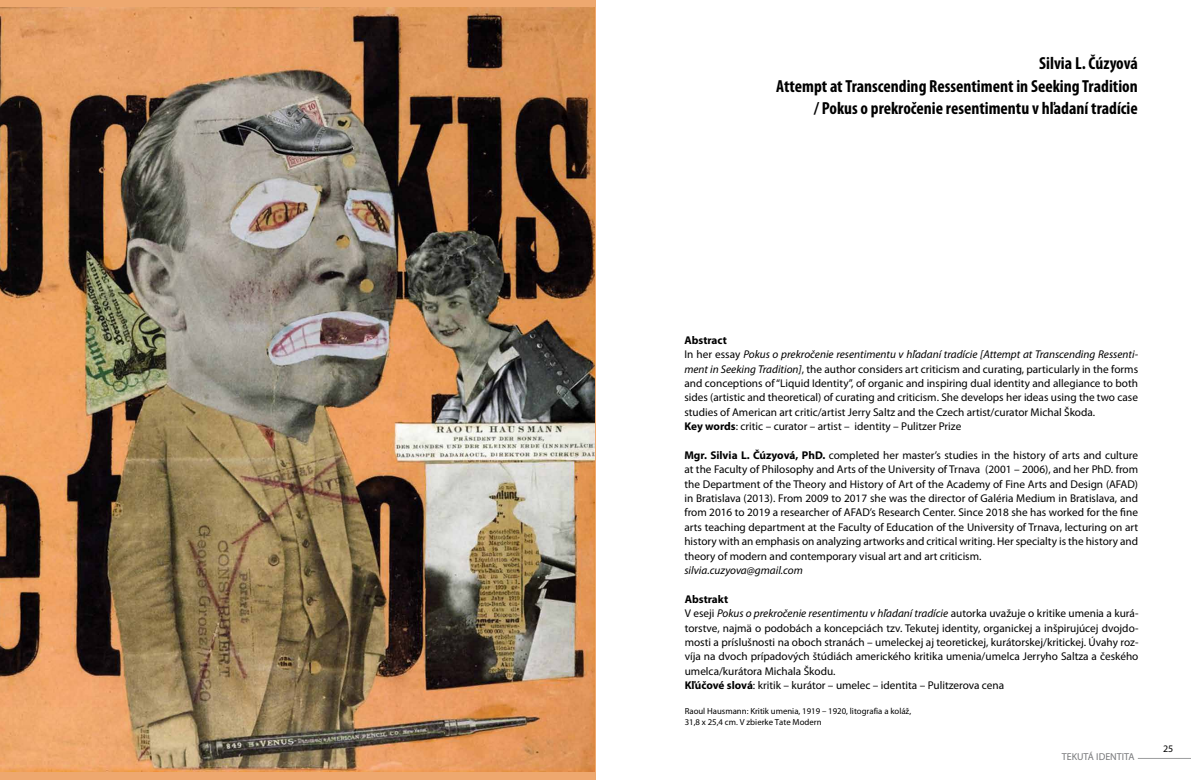
<style>
.page{position:relative;width:1191px;height:780px;background:#fff}
.page>*{position:absolute;margin:0;border:0;box-sizing:border-box;transform-origin:0 0}
.t1{font:700 condensed 17.5px/22.5px "Myriad Pro";color:#000;text-align:right}
.t2{font:11.25px/14.4px "Myriad Pro";color:#000}
.t3{font:italic 11.25px "Myriad Pro";color:#000}
.t4{font:10px "Myriad Pro";color:#77787a}
.t5{font:10px "Myriad Pro";color:#000}
.t6{font:8.75px/10.5px "Myriad Pro";color:#000}
.s1{font-weight:700}
.s2{font-style:italic}
</style>
<div class="page">
<hr style="left:1137px;top:758px;width:54px;height:1px;background:#9c9e9f">
<div style="left:0;top:0;width:595px;height:780px;background:#eea86f"></div>
<img style="left:0;top:8px;width:594px;height:763px">
<h1 class="t1" style="left:776px;top:52px;width:363px">Silvia L. Čúzyová<br>Attempt at Transcending Ressentiment in Seeking Tradition / Pokus o prekročenie resentimentu v hľadaní tradície</h1>
<p class="t2" style="left:684px;top:333px;width:455px"><span class="s1">Abstract<br></span>In her essay <span class="s2">Pokus o prekročenie resentimentu v hľadaní tradície [Attempt at Transcending Ressenti&shy;ment in Seeking Tradition]</span>, the author considers art criticism and curating, particularly in the forms and conceptions of “Liquid Identity”, of organic and inspiring dual identity and allegiance to both sides (artistic and theoretical) of curating and criticism. She develops her ideas using the two case studies of American art critic/artist Jerry Saltz and the Czech artist/curator Michal Škoda.<br><span class="s1">Key words</span>: critic – curator – artist – identity – Pulitzer Prize</p>
<p class="t2" style="left:684px;top:448px;width:455px;text-align:justify"><span class="s1">Mgr. Silvia L. Čúzyová, PhD.</span> completed her master’s studies in the history of arts and culture at the Faculty of Philosophy and Arts of the University of Trnava (2001 – 2006), and her PhD. from the Department of the Theory and History of Art of the Academy of Fine Arts and Design (AFAD) in Bratislava (2013). From 2009 to 2017 she was the director of Galéria Medium in Bratislava, and from 2016 to 2019 a researcher of AFAD’s Research Center. Since 2018 she has worked for the fine arts teaching department at the Faculty of Education of the University of Trnava, lecturing on art history with an emphasis on analyzing artworks and critical writing. Her specialty is the history and theory of modern and contemporary visual art and art criticism.</p>
<p class="t3" style="left:684px;top:564px;width:120px">silvia.cuzyova@gmail.com</p>
<p class="t2" style="left:684px;top:592px;width:455px"><span class="s1">Abstrakt<br></span>V eseji <span class="s2">Pokus o prekročenie resentimentu v hľadaní tradície</span> autorka uvažuje o kritike umenia a kurá&shy;torstve, najmä o podobách a koncepciách tzv. Tekutej identity, organickej a inšpirujúcej dvojdo&shy;mosti a príslušnosti na oboch stranách – umeleckej aj teoretickej, kurátorskej/kritickej. Úvahy roz&shy;víja na dvoch prípadových štúdiách amerického kritika umenia/umelca Jerryho Saltza a českého umelca/kurátora Michala Škodu.<br><span class="s1">Kľúčové slová</span>: kritik – kurátor – umelec – identita – Pulitzerova cena</p>
<p class="t6" style="left:685px;top:706px;width:228px">Raoul Hausmann: Kritik umenia, 1919 – 1920, litografia a koláž,<br>31,8 x 25,4 cm. V zbierke Tate Modern</p>
<p class="t4" style="left:1061px;top:751px;width:74px">TEKUTÁ IDENTITA</p>
<p class="t5" style="left:1163px;top:742px;width:12px">25</p>
</div>
